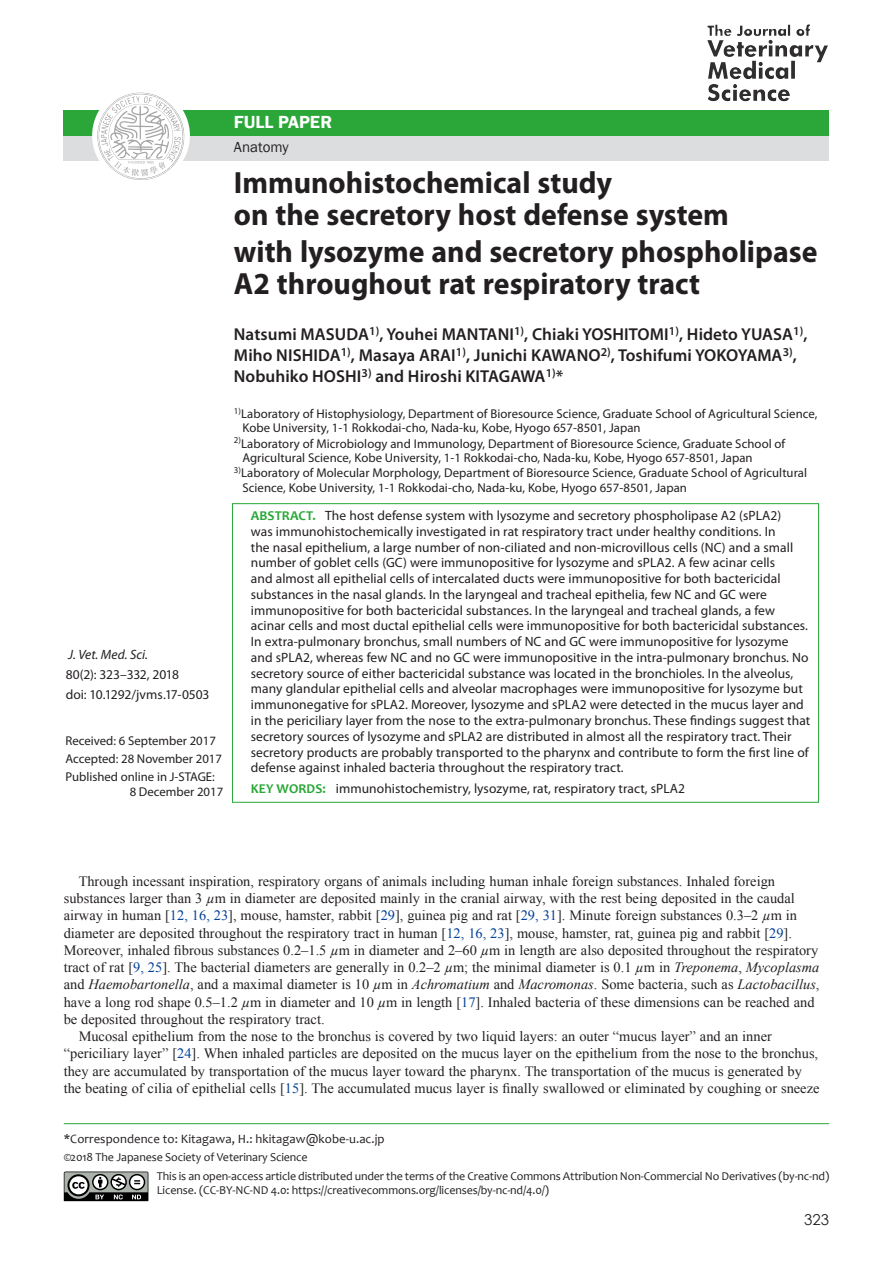
<style>
.page{position:relative;width:893px;height:1263px;background:#fff}
.page>*{position:absolute;margin:0;border:0;box-sizing:border-box;transform-origin:0 0}
.t1{font:700 30.75px/32.2px "Myriad Pro";color:#231f20}
.t2{font:600 18px "Franklin Gothic";color:#fff}
.t3{font:600 17.25px/21px "Myriad Pro";letter-spacing:.005em;color:#231f20}
.t4{font:15px "Franklin Gothic";color:#231f20}
.t5{font:15px "Century Gothic";color:#231f20}
.t6{font:14.25px "Times New Roman";color:#231f20}
.t7{font:13.5px/15.8px "Myriad Pro";letter-spacing:.005em;color:#231f20}
.t8{font:italic 13.5px "Myriad Pro";color:#231f20}
.t9{font:12.75px/14.2px "Myriad Pro";letter-spacing:.005em;color:#231f20}
.t10{font:12.75px "Candara";letter-spacing:.005em;color:#231f20}
.t11{font:12px/20px "Candara";letter-spacing:-.01em;color:#231f20}
.s1{font-family:"Candara";font-weight:700;color:#2aa738}
.s2{font-style:italic}
.s3{color:#003f98}
</style>
<div class="page">
<hr style="left:64px;top:1123px;width:765px;height:1px;background:#2aa738">
<div style="left:64px;top:136px;width:765px;height:25px;background:#dcdddf"></div>
<div style="left:64px;top:111px;width:765px;height:25px;background:#2aa738"></div>
<div style="left:92px;top:87px;width:98px;height:97px;background:#fff;border-radius:50%"></div>
<svg style="left:94px;top:92px;width:93px;height:88px"></svg>
<img style="left:707px;top:24px;width:106px;height:33px">
<div style="left:232px;top:503px;width:587px;height:300px;border:1px solid #2aa738"></div>
<svg style="left:64px;top:1171px;width:84px;height:30px"></svg>
<p class="t8" style="left:68px;top:646px;width:81px">J. Vet. Med. Sci.</p>
<p class="t7" style="left:66px;top:664px;width:145px;line-height:20px">80(2): 323–332, 2018<br>doi: 10.1292/jvms.17-0503</p>
<p class="t9" style="left:66px;top:731px;width:158px;line-height:17.9px">Received: 6 September 2017<br>Accepted: 28 November 2017<br>Published online in J-STAGE:</p>
<p class="t9" style="left:130px;top:785px;width:95px">8 December 2017</p>
<h2 class="t2" style="left:234px;top:111px;width:100px">FULL PAPER</h2>
<p class="t4" style="left:234px;top:138px;width:56px">Anatomy</p>
<h1 class="t1" style="left:234px;top:165px;width:497px">Immunohistochemical study<br>on the secretory host defense system</h1>
<h1 class="t1" style="left:234px;top:234px;width:585px">with lysozyme and secretory phospholipase<br>A2 throughout rat respiratory tract</h1>
<p class="t3" style="left:234px;top:324px;width:575px">Natsumi MASUDA<sup>1)</sup>, Youhei MANTANI<sup>1)</sup>, Chiaki YOSHITOMI<sup>1)</sup>, Hideto YUASA<sup>1)</sup>,<br>Miho NISHIDA<sup>1)</sup>, Masaya ARAI<sup>1)</sup>, Junichi KAWANO<sup>2)</sup>, Toshifumi YOKOYAMA<sup>3)</sup>,<br>Nobuhiko HOSHI<sup>3)</sup> and Hiroshi KITAGAWA<sup>1)</sup>*</p>
<p class="t9" style="left:242px;top:406px;width:577px;text-indent:-9px"><sup>1)</sup>Laboratory of Histophysiology, Department of Bioresource Science, Graduate School of Agricultural Science,<br>Kobe University, 1-1 Rokkodai-cho, Nada-ku, Kobe, Hyogo 657-8501, Japan</p>
<p class="t9" style="left:242px;top:436px;width:544px;text-indent:-9px"><sup>2)</sup>Laboratory of Microbiology and Immunology, Department of Bioresource Science, Graduate School of<br>Agricultural Science, Kobe University, 1-1 Rokkodai-cho, Nada-ku, Kobe, Hyogo 657-8501, Japan</p>
<p class="t9" style="left:242px;top:466px;width:566px;text-indent:-9px"><sup>3)</sup>Laboratory of Molecular Morphology, Department of Bioresource Science, Graduate School of Agricultural<br>Science, Kobe University, 1-1 Rokkodai-cho, Nada-ku, Kobe, Hyogo 657-8501, Japan</p>
<p class="t7" style="left:251px;top:507px;width:561px"><span class="s1">ABSTRACT.</span> The host defense system with lysozyme and secretory phospholipase A2 (sPLA2)<br>was immunohistochemically investigated in rat respiratory tract under healthy conditions. In<br>the nasal epithelium, a large number of non-ciliated and non-microvillous cells (NC) and a small number of goblet cells (GC) were immunopositive for lysozyme and sPLA2. A few acinar cells<br>and almost all epithelial cells of intercalated ducts were immunopositive for both bactericidal substances in the nasal glands. In the laryngeal and tracheal epithelia, few NC and GC were immunopositive for both bactericidal substances. In the laryngeal and tracheal glands, a few acinar cells and most ductal epithelial cells were immunopositive for both bactericidal substances.<br>In extra-pulmonary bronchus, small numbers of NC and GC were immunopositive for lysozyme and sPLA2, whereas few NC and no GC were immunopositive in the intra-pulmonary bronchus. No secretory source of either bactericidal substance was located in the bronchioles. In the alveolus, many glandular epithelial cells and alveolar macrophages were immunopositive for lysozyme but immunonegative for sPLA2. Moreover, lysozyme and sPLA2 were detected in the mucus layer and in the periciliary layer from the nose to the extra-pulmonary bronchus. These findings suggest that secretory sources of lysozyme and sPLA2 are distributed in almost all the respiratory tract. Their secretory products are probably transported to the pharynx and contribute to form the first line of defense against inhaled bacteria throughout the respiratory tract.</p>
<p class="t7" style="left:251px;top:780px;width:436px"><span class="s1">KEY WORDS:</span> immunohistochemistry, lysozyme, rat, respiratory tract, sPLA2</p>
<p class="t6" style="left:79px;top:871px;width:698px">Through incessant inspiration, respiratory organs of animals including human inhale foreign substances. Inhaled foreign</p>
<p class="t6" style="left:64px;top:889px;width:732px">substances larger than 3 <span class="s2">µ</span>m in diameter are deposited mainly in the cranial airway, with the rest being deposited in the caudal</p>
<p class="t6" style="left:64px;top:906px;width:735px">airway in human [<span class="s3">12, 16, 23</span>], mouse, hamster, rabbit [<span class="s3">29</span>], guinea pig and rat [<span class="s3">29, 31</span>]. Minute foreign substances 0.3–2 <span class="s2">µ</span>m in</p>
<p class="t6" style="left:64px;top:923px;width:730px">diameter are deposited throughout the respiratory tract in human [<span class="s3">12, 16, 23</span>], mouse, hamster, rat, guinea pig and rabbit [<span class="s3">29</span>].</p>
<p class="t6" style="left:64px;top:940px;width:756px">Moreover, inhaled fibrous substances 0.2–1.5 <span class="s2">µ</span>m in diameter and 2–60 <span class="s2">µ</span>m in length are also deposited throughout the respiratory</p>
<p class="t6" style="left:64px;top:958px;width:757px">tract of rat [<span class="s3">9, 25</span>]. The bacterial diameters are generally in 0.2–2 <span class="s2">µ</span>m; the minimal diameter is 0.1 <span class="s2">µ</span>m in <span class="s2">Treponema</span>, <span class="s2">Mycoplasma</span></p>
<p class="t6" style="left:64px;top:975px;width:757px">and <span class="s2">Haemobartonella</span>, and a maximal diameter is 10 <span class="s2">µ</span>m in <span class="s2">Achromatium</span> and <span class="s2">Macromonas</span>. Some bacteria, such as <span class="s2">Lactobacillus</span>,</p>
<p class="t6" style="left:64px;top:992px;width:752px">have a long rod shape 0.5–1.2 <span class="s2">µ</span>m in diameter and 10 <span class="s2">µ</span>m in length [<span class="s3">17</span>]. Inhaled bacteria of these dimensions can be reached and</p>
<p class="t6" style="left:64px;top:1009px;width:262px">be deposited throughout the respiratory tract.</p>
<p class="t6" style="left:79px;top:1027px;width:695px">Mucosal epithelium from the nose to the bronchus is covered by two liquid layers: an outer “mucus layer” and an inner</p>
<p class="t6" style="left:64px;top:1044px;width:756px">“periciliary layer” [<span class="s3">24</span>]. When inhaled particles are deposited on the mucus layer on the epithelium from the nose to the bronchus,</p>
<p class="t6" style="left:64px;top:1061px;width:740px">they are accumulated by transportation of the mucus layer toward the pharynx. The transportation of the mucus is generated by</p>
<p class="t6" style="left:64px;top:1078px;width:757px">the beating of cilia of epithelial cells [<span class="s3">15</span>]. The accumulated mucus layer is finally swallowed or eliminated by coughing or sneeze</p>
<p class="t10" style="left:64px;top:1130px;width:322px">*Correspondence to: Kitagawa, H.: hkitagaw@kobe-u.ac.jp</p>
<p class="t11" style="left:157px;top:1146px;width:674px;text-indent:-93px">©2018 The Japanese Society of Veterinary Science<br>This is an open-access article distributed under the terms of the Creative Commons Attribution Non-Commercial No Derivatives (by-nc-nd)</p>
<p class="t11" style="left:157px;top:1180px;width:394px">License. (CC-BY-NC-ND 4.0: https://creativecommons.org/licenses/by-nc-nd/4.0/)</p>
<p class="t5" style="left:804px;top:1209px;width:27px">323</p>
</div>
